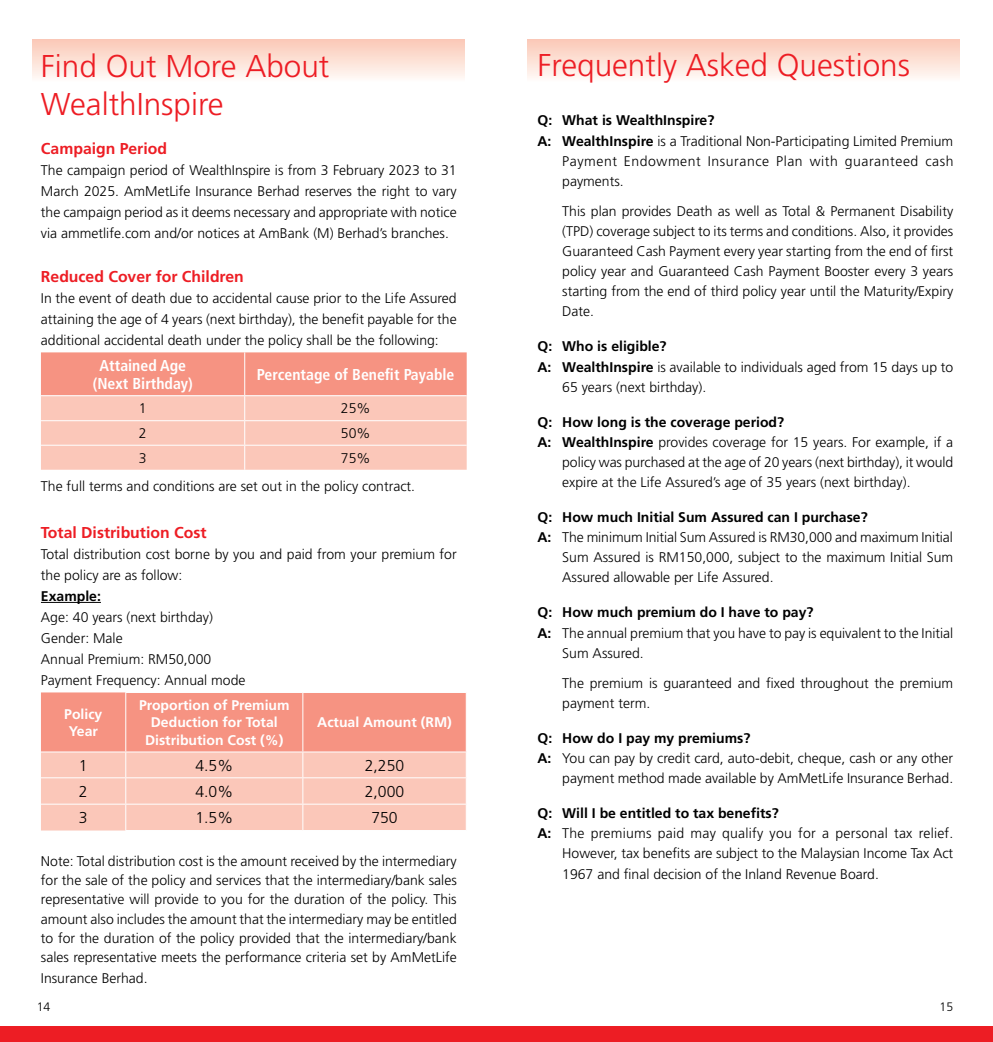
<style>
.page{position:relative;width:993px;height:1042px;background:#fff}
.page>*{position:absolute;margin:0;border:0;box-sizing:border-box;transform-origin:0 0}
.t1{font:300 31.5px/37.8px "Frutiger LT Std";color:#ed1d24}
.t2{font:700 15.75px "Frutiger LT Std";color:#ed1d24}
.t3{font:700 condensed 15.75px/17.5px "Frutiger LT Std";color:#fff;text-align:center}
.t4{font:300 15.75px "Frutiger LT Std";color:#000}
.t5{font:300 14px/21px "Frutiger LT Std";color:#000;text-align:justify}
.t6{font:700 14px "Frutiger LT Std";color:#000}
.t7{font:700 14px/17.5px "Frutiger LT Std";color:#fff;text-align:center}
.t8{font:300 14px "Frutiger LT Std";letter-spacing:.04em;color:#000}
.t9{font:300 12.25px "Frutiger LT Std";color:#000}
.s1{font-weight:700}
</style>
<div class="page">
<div style="left:0;top:1026px;width:992px;height:16px;background:#ed1d24"></div>
<div style="left:32px;top:40px;width:432px;height:44px;background:linear-gradient(to bottom,#fbc9b6,#fffefc)"></div>
<hr style="left:41px;top:602px;width:60px;height:1px;background:#000">
<svg style="left:41px;top:352px;width:425px;height:118px;background:#f9b6a7"></svg>
<svg style="left:41px;top:692px;width:425px;height:138px;background:#f8b1a2"></svg>
<hr style="left:126px;top:777px;width:177px;height:1px;background:#fff">
<hr style="left:303px;top:777px;width:163px;height:1px;background:#fff">
<hr style="left:126px;top:804px;width:177px;height:1px;background:#fff">
<hr style="left:303px;top:804px;width:163px;height:1px;background:#fff">
<hr style="left:126px;top:751px;width:177px;height:1px;background:#fff">
<hr style="left:303px;top:751px;width:163px;height:1px;background:#fff">
<hr style="left:125px;top:693px;width:1px;height:58px;background:#fff">
<div style="left:527px;top:40px;width:432px;height:44px;background:linear-gradient(to bottom,#fbc9b6,#fffefc)"></div>
<h1 class="t1" style="left:41px;top:48px;width:290px">Find Out More About<br>WealthInspire</h1>
<p class="t2" style="left:41px;top:139px;width:128px">Campaign Period</p>
<p class="t5" style="left:41px;top:160px;width:417px">The campaign period of WealthInspire is from 3 February 2023 to 31<br>March 2025. AmMetLife Insurance Berhad reserves the right to vary the campaign period as it deems necessary and appropriate with notice via ammetlife.com and/or notices at AmBank (M) Berhad’s branches.</p>
<p class="t2" style="left:41px;top:268px;width:204px">Reduced Cover for Children</p>
<p class="t5" style="left:41px;top:288px;width:417px">In the event of death due to accidental cause prior to the Life Assured attaining the age of 4 years (next birthday), the benefit payable for the additional accidental death under the policy shall be the following:</p>
<p class="t3" style="left:93px;top:357px;width:102px">Attained Age (Next Birthday)</p>
<p class="t3" style="left:257px;top:366px;width:199px">Percentage of Benefit Payable</p>
<p class="t5" style="left:139px;top:398px;width:9px">1</p>
<p class="t5" style="left:341px;top:398px;width:31px">25%</p>
<p class="t5" style="left:139px;top:423px;width:9px">2</p>
<p class="t5" style="left:341px;top:423px;width:31px">50%</p>
<p class="t5" style="left:139px;top:447px;width:9px">3</p>
<p class="t5" style="left:41px;top:444px;width:375px;line-height:28px;text-indent:300px">75%<br>The full terms and conditions are set out in the policy contract.</p>
<p class="t2" style="left:41px;top:523px;width:167px">Total Distribution Cost</p>
<p class="t5" style="left:41px;top:544px;width:417px">Total distribution cost borne by you and paid from your premium for the policy are as follow:</p>
<p class="t6" style="left:41px;top:588px;width:61px">Example:</p>
<p class="t5" style="left:41px;top:607px;width:206px;text-align:left">Age: 40 years (next birthday)<br>Gender: Male<br>Annual Premium: RM50,000<br>Payment Frequency: Annual mode</p>
<p class="t7" style="left:64px;top:705px;width:40px">Policy<br>Year</p>
<p class="t7" style="left:139px;top:696px;width:152px">Proportion of Premium<br>Deduction for Total<br>Distribution Cost (%)</p>
<p class="t7" style="left:317px;top:714px;width:136px">Actual Amount (RM)</p>
<p class="t4" style="left:79px;top:756px;width:10px">1</p>
<p class="t4" style="left:195px;top:756px;width:39px">4.5%</p>
<p class="t4" style="left:365px;top:756px;width:41px">2,250</p>
<p class="t4" style="left:79px;top:782px;width:10px">2</p>
<p class="t4" style="left:195px;top:782px;width:39px">4.0%</p>
<p class="t4" style="left:365px;top:782px;width:41px">2,000</p>
<p class="t4" style="left:79px;top:809px;width:10px">3</p>
<p class="t4" style="left:195px;top:808px;width:39px">1.5%</p>
<p class="t4" style="left:371px;top:808px;width:28px">750</p>
<p class="t5" style="left:41px;top:851px;width:417px;line-height:19.2px">Note: Total distribution cost is the amount received by the intermediary for the sale of the policy and services that the intermediary/bank sales representative will provide to you for the duration of the policy. This amount also includes the amount that the intermediary may be entitled to for the duration of the policy provided that the intermediary/bank sales representative meets the performance criteria set by AmMetLife</p>
<p class="t5" style="left:41px;top:968px;width:108px">Insurance Berhad.</p>
<h1 class="t1" style="left:537px;top:46px;width:374px">Frequently Asked Questions</h1>
<p class="t6" style="left:537px;top:112px;width:178px">Q: What is WealthInspire?</p>
<p class="t5" style="left:537px;top:130px;width:417px"><span class="s1">A: WealthInspire</span> is a Traditional Non-Participating Limited Premium</p>
<p class="t8" style="left:562px;top:153px;width:392px">Payment Endowment Insurance Plan with guaranteed cash</p>
<p class="t5" style="left:562px;top:171px;width:63px">payments.</p>
<p class="t5" style="left:562px;top:201px;width:392px;line-height:20.1px">This plan provides Death as well as Total &amp; Permanent Disability (TPD) coverage subject to its terms and conditions. Also, it provides Guaranteed Cash Payment every year starting from the end of first policy year and Guaranteed Cash Payment Booster every 3 years starting from the end of third policy year until the Maturity/Expiry Date.</p>
<p class="t6" style="left:537px;top:338px;width:131px">Q: Who is eligible?</p>
<p class="t5" style="left:537px;top:356px;width:417px"><span class="s1">A: WealthInspire</span> is available to individuals aged from 15 days up to</p>
<p class="t5" style="left:562px;top:376px;width:145px">65 years (next birthday).</p>
<p class="t6" style="left:537px;top:414px;width:248px">Q: How long is the coverage period?</p>
<p class="t5" style="left:537px;top:432px;width:417px"><span class="s1">A: WealthInspire</span> provides coverage for 15 years. For example, if a</p>
<p class="t5" style="left:562px;top:452px;width:392px">policy was purchased at the age of 20 years (next birthday), it would</p>
<p class="t5" style="left:562px;top:472px;width:349px">expire at the Life Assured’s age of 35 years (next birthday).</p>
<p class="t6" style="left:537px;top:509px;width:331px">Q: How much Initial Sum Assured can I purchase?</p>
<p class="t5" style="left:537px;top:527px;width:417px"><span class="s1">A:</span> The minimum Initial Sum Assured is RM30,000 and maximum Initial</p>
<p class="t5" style="left:562px;top:547px;width:392px">Sum Assured is RM150,000, subject to the maximum Initial Sum</p>
<p class="t5" style="left:562px;top:567px;width:213px">Assured allowable per Life Assured.</p>
<p class="t6" style="left:537px;top:604px;width:277px">Q: How much premium do I have to pay?</p>
<p class="t5" style="left:537px;top:622px;width:417px"><span class="s1">A:</span> The annual premium that you have to pay is equivalent to the Initial</p>
<p class="t5" style="left:562px;top:642px;width:83px">Sum Assured.</p>
<p class="t5" style="left:562px;top:673px;width:392px;line-height:20.1px">The premium is guaranteed and fixed throughout the premium payment term.</p>
<p class="t6" style="left:537px;top:730px;width:214px">Q: How do I pay my premiums?</p>
<p class="t5" style="left:537px;top:748px;width:417px"><span class="s1">A:</span> You can pay by credit card, auto-debit, cheque, cash or any other</p>
<p class="t5" style="left:562px;top:768px;width:392px">payment method made available by AmMetLife Insurance Berhad.</p>
<p class="t6" style="left:537px;top:805px;width:243px">Q: Will I be entitled to tax benefits?</p>
<p class="t5" style="left:537px;top:823px;width:417px"><span class="s1">A:</span> The premiums paid may qualify you for a personal tax relief.</p>
<p class="t5" style="left:562px;top:843px;width:392px">However, tax benefits are subject to the Malaysian Income Tax Act</p>
<p class="t5" style="left:562px;top:863px;width:318px">1967 and final decision of the Inland Revenue Board.</p>
<p class="t9" style="left:37px;top:1000px;width:15px">14</p>
<p class="t9" style="left:939px;top:1000px;width:15px">15</p>
</div>
